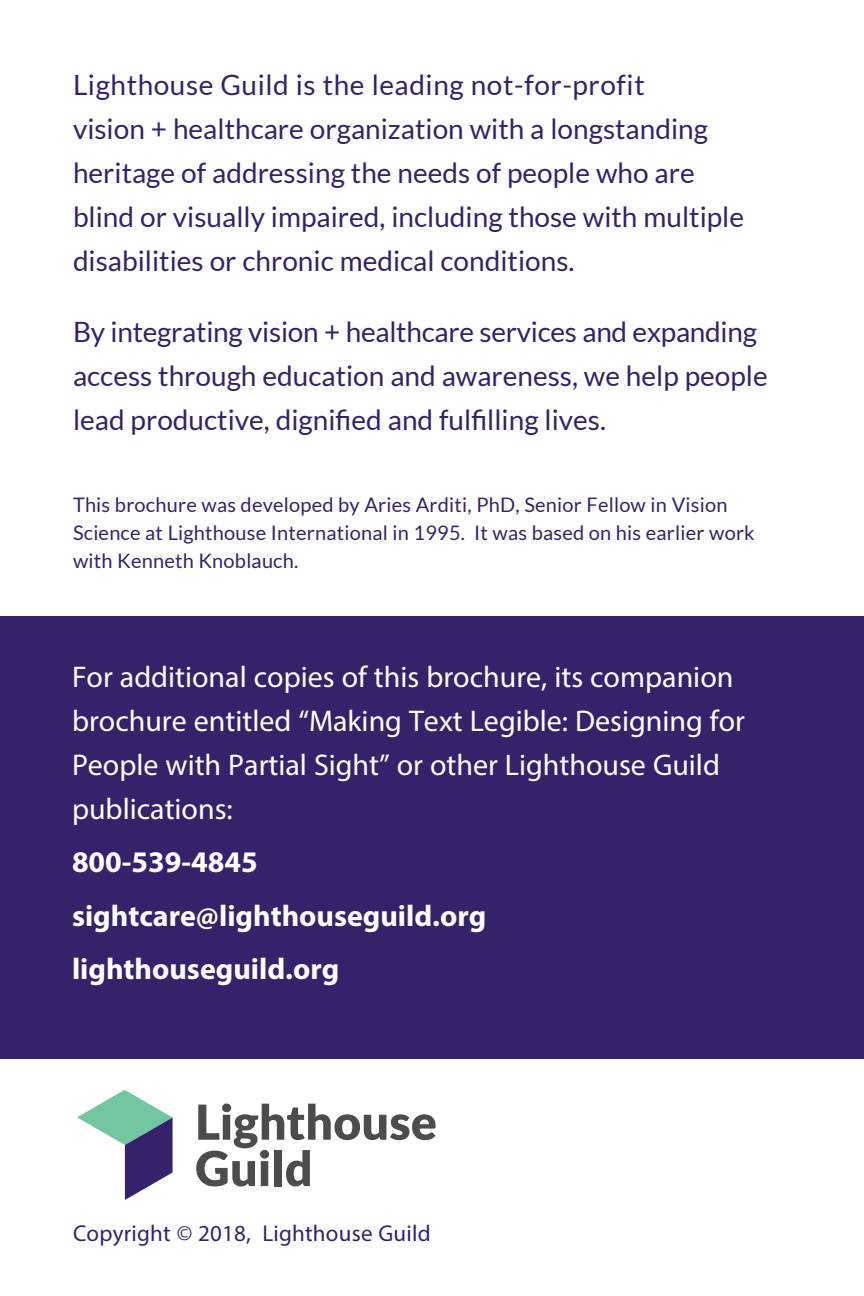
<style>
.page{position:relative;width:864px;height:1296px;background:#fff}
.page>*{position:absolute;margin:0;border:0;box-sizing:border-box;transform-origin:0 0}
.t1{font:30px/44px "Myriad Pro";color:#fff}
.t2{font:700 30px/53px "Myriad Pro";color:#fff}
.t3{font:28px/44px "Lato";color:#36226a}
.t4{font:23px "Myriad Pro";letter-spacing:.01em;color:#36226a}
.t5{font:20px/28px "Lato";letter-spacing:.01em;color:#36226a}
</style>
<div class="page">
<div style="left:0;top:617px;width:864px;height:442px;background:#36226a"></div>
<svg style="left:196px;top:1104px;width:240px;height:82px"></svg>
<svg style="left:77px;top:1090px;width:96px;height:110px"></svg>
<p class="t3" style="left:73px;top:63px;width:673px">Lighthouse Guild is the leading not-for-profit<br>vision + healthcare organization with a longstanding heritage of addressing the needs of people who are blind or visually impaired, including those with multiple disabilities or chronic medical conditions.</p>
<p class="t3" style="left:73px;top:310px;width:696px">By integrating vision + healthcare services and expanding access through education and awareness, we help people lead productive, dignified and fulfilling lives.</p>
<p class="t5" style="left:73px;top:491px;width:683px">This brochure was developed by Aries Arditi, PhD, Senior Fellow in Vision<br>Science at Lighthouse International in 1995. It was based on his earlier work with Kenneth Knoblauch.</p>
<p class="t1" style="left:72px;top:655px;width:674px">For additional copies of this brochure, its companion brochure entitled “Making Text Legible: Designing for People with Partial Sight” or other Lighthouse Guild publications:</p>
<p class="t2" style="left:72px;top:835px;width:416px">800-539-4845 sightcare@lighthouseguild.org lighthouseguild.org</p>
<p class="t4" style="left:73px;top:1219px;width:359px">Copyright © 2018, Lighthouse Guild</p>
</div>
